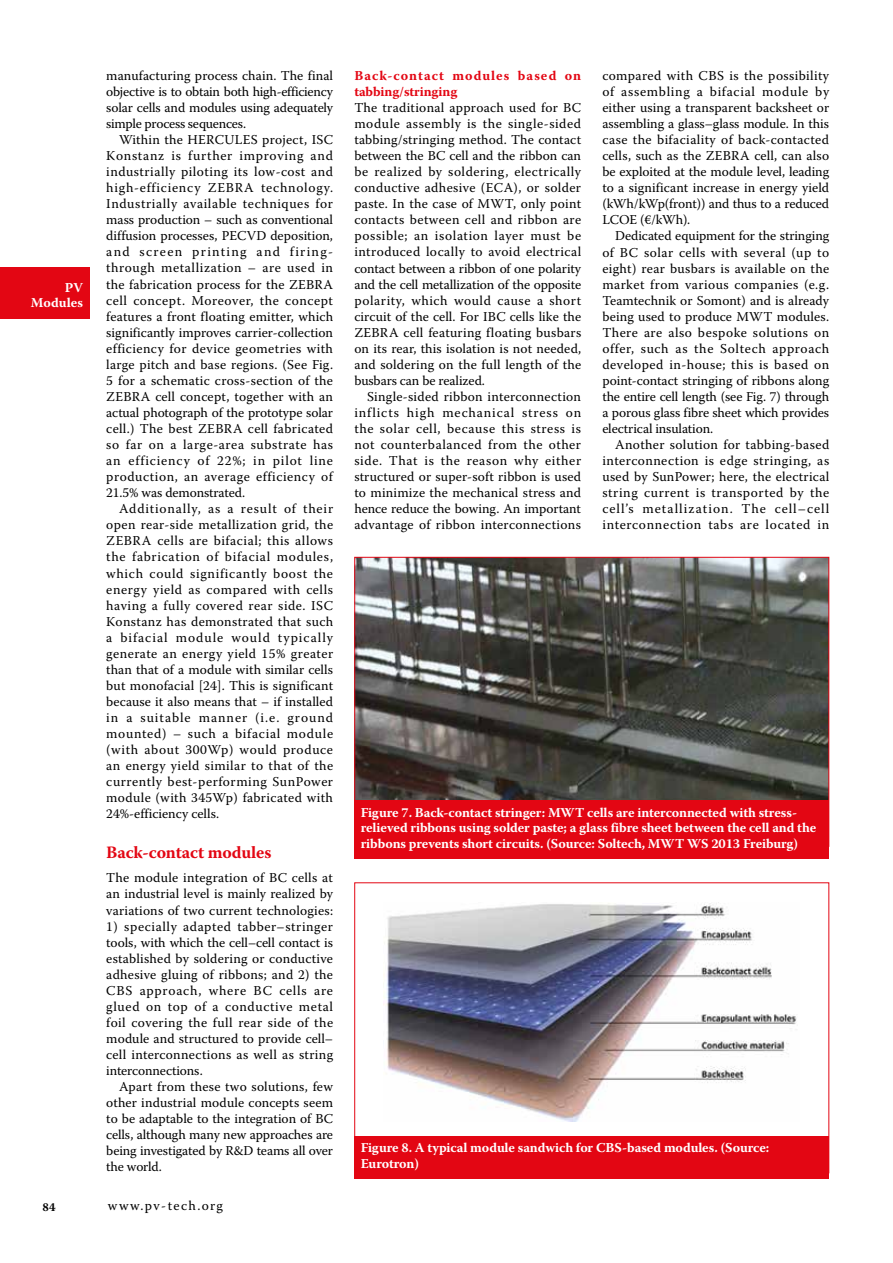
<style>
.page{position:relative;width:893px;height:1263px;background:#fff}
.page>*{position:absolute;margin:0;border:0;box-sizing:border-box;transform-origin:0 0}
.t1{font:700 17.25px "Warnock Pro";letter-spacing:-.01em;color:#e30613}
.t2{font:13.5px/16px "Warnock Pro";letter-spacing:.005em;color:#000;text-align:justify}
.t3{font:700 13.5px/15.8px "Warnock Pro";letter-spacing:-.01em;color:#fff}
.t4{font:700 13.5px/16px "Warnock Pro";letter-spacing:.075em;color:#e30613}
.t5{font:13.5px "Warnock Pro";letter-spacing:.1em;color:#000}
.t6{font:700 12px "Warnock Pro";color:#000}
</style>
<div class="page">
<div style="left:0;top:268px;width:89px;height:51px;background:#e30613"></div>
<img style="left:356px;top:559px;width:471px;height:241px">
<div style="left:354px;top:800px;width:475px;height:59px;background:#e30613"></div>
<img style="left:384px;top:902px;width:413px;height:220px">
<div style="left:354px;top:1136px;width:475px;height:43px;background:#e30613"></div>
<p class="t3" style="left:31px;top:280px;width:54px;line-height:15px;text-align:right">PV<br>Modules</p>
<p class="t2" style="left:106px;top:67px;width:228px">manufacturing process chain. The final objective is to obtain both high-efficiency solar cells and modules using adequately simple process sequences.</p>
<p class="t2" style="left:106px;top:131px;width:228px;text-indent:13px">Within the HERCULES project, ISC Konstanz is further improving and industrially piloting its low-cost and high-efficiency ZEBRA technology.<br>Industrially available techniques for mass production – such as conventional diffusion processes, PECVD deposition, and screen printing and firing&shy;through metallization – are used in the fabrication process for the ZEBRA cell concept. Moreover, the concept features a front floating emitter, which significantly improves carrier-collection efficiency for device geometries with large pitch and base regions. (See Fig.<br>5 for a schematic cross-section of the ZEBRA cell concept, together with an actual photograph of the prototype solar cell.) The best ZEBRA cell fabricated so far on a large-area substrate has an efficiency of 22%; in pilot line production, an average efficiency of 21.5% was demonstrated.</p>
<p class="t2" style="left:106px;top:501px;width:228px;text-indent:13px">Additionally, as a result of their open rear-side metallization grid, the ZEBRA cells are bifacial; this allows the fabrication of bifacial modules, which could significantly boost the energy yield as compared with cells having a fully covered rear side. ISC Konstanz has demonstrated that such a bifacial module would typically generate an energy yield 15% greater than that of a module with similar cells but monofacial [24]. This is significant because it also means that – if installed in a suitable manner (i.e. ground mounted) – such a bifacial module (with about 300Wp) would produce an energy yield similar to that of the currently best-performing SunPower module (with 345Wp) fabricated with 24%-efficiency cells.</p>
<p class="t1" style="left:106px;top:841px;width:167px">Back-contact modules</p>
<p class="t2" style="left:106px;top:870px;width:228px">The module integration of BC cells at an industrial level is mainly realized by variations of two current technologies:</p>
<p class="t2" style="left:106px;top:918px;width:228px">1) specially adapted tabber–stringer tools, with which the cell–cell contact is established by soldering or conductive adhesive gluing of ribbons; and 2) the CBS approach, where BC cells are glued on top of a conductive metal foil covering the full rear side of the module and structured to provide cell– cell interconnections as well as string interconnections.</p>
<p class="t2" style="left:106px;top:1078px;width:228px;text-indent:13px">Apart from these two solutions, few other industrial module concepts seem to be adaptable to the integration of BC cells, although many new approaches are being investigated by R&amp;D teams all over the world.</p>
<p class="t6" style="left:43px;top:1200px;width:14px">84</p>
<p class="t5" style="left:108px;top:1198px;width:117px">www.pv-tech.org</p>
<p class="t4" style="left:354px;top:67px;width:228px">Back-contact modules based on tabbing/stringing</p>
<p class="t2" style="left:354px;top:99px;width:228px">The traditional approach used for BC module assembly is the single-sided tabbing/stringing method. The contact between the BC cell and the ribbon can be realized by soldering, electrically conductive adhesive (ECA), or solder paste. In the case of MWT, only point contacts between cell and ribbon are possible; an isolation layer must be introduced locally to avoid electrical contact between a ribbon of one polarity and the cell metallization of the opposite polarity, which would cause a short circuit of the cell. For IBC cells like the ZEBRA cell featuring floating busbars on its rear, this isolation is not needed, and soldering on the full length of the busbars can be realized.</p>
<p class="t2" style="left:354px;top:388px;width:228px;text-indent:13px">Single-sided ribbon interconnection inflicts high mechanical stress on the solar cell, because this stress is not counterbalanced from the other side. That is the reason why either structured or super-soft ribbon is used to minimize the mechanical stress and hence reduce the bowing. An important advantage of ribbon interconnections</p>
<p class="t2" style="left:602px;top:67px;width:228px">compared with CBS is the possibility of assembling a bifacial module by either using a transparent backsheet or assembling a glass–glass module. In this case the bifaciality of back-contacted cells, such as the ZEBRA cell, can also be exploited at the module level, leading to a significant increase in energy yield (kWh/kWp(front)) and thus to a reduced LCOE (€/kWh).</p>
<p class="t2" style="left:602px;top:228px;width:228px;text-indent:13px">Dedicated equipment for the stringing of BC solar cells with several (up to eight) rear busbars is available on the market from various companies (e.g.<br>Teamtechnik or Somont) and is already being used to produce MWT modules.<br>There are also bespoke solutions on offer, such as the Soltech approach developed in-house; this is based on point-contact stringing of ribbons along the entire cell length (see Fig. 7) through a porous glass fibre sheet which provides electrical insulation.</p>
<p class="t2" style="left:602px;top:436px;width:228px;text-indent:13px">Another solution for tabbing-based interconnection is edge stringing, as used by SunPower; here, the electrical string current is transported by the cell’s metallization. The cell–cell interconnection tabs are located in</p>
<p class="t3" style="left:361px;top:804px;width:457px">Figure 7. Back-contact stringer: MWT cells are interconnected with stress&shy;relieved ribbons using solder paste; a glass fibre sheet between the cell and the ribbons prevents short circuits. (Source: Soltech, MWT WS 2013 Freiburg)</p>
<p class="t3" style="left:361px;top:1140px;width:410px">Figure 8. A typical module sandwich for CBS-based modules. (Source:<br>Eurotron)</p>
</div>
